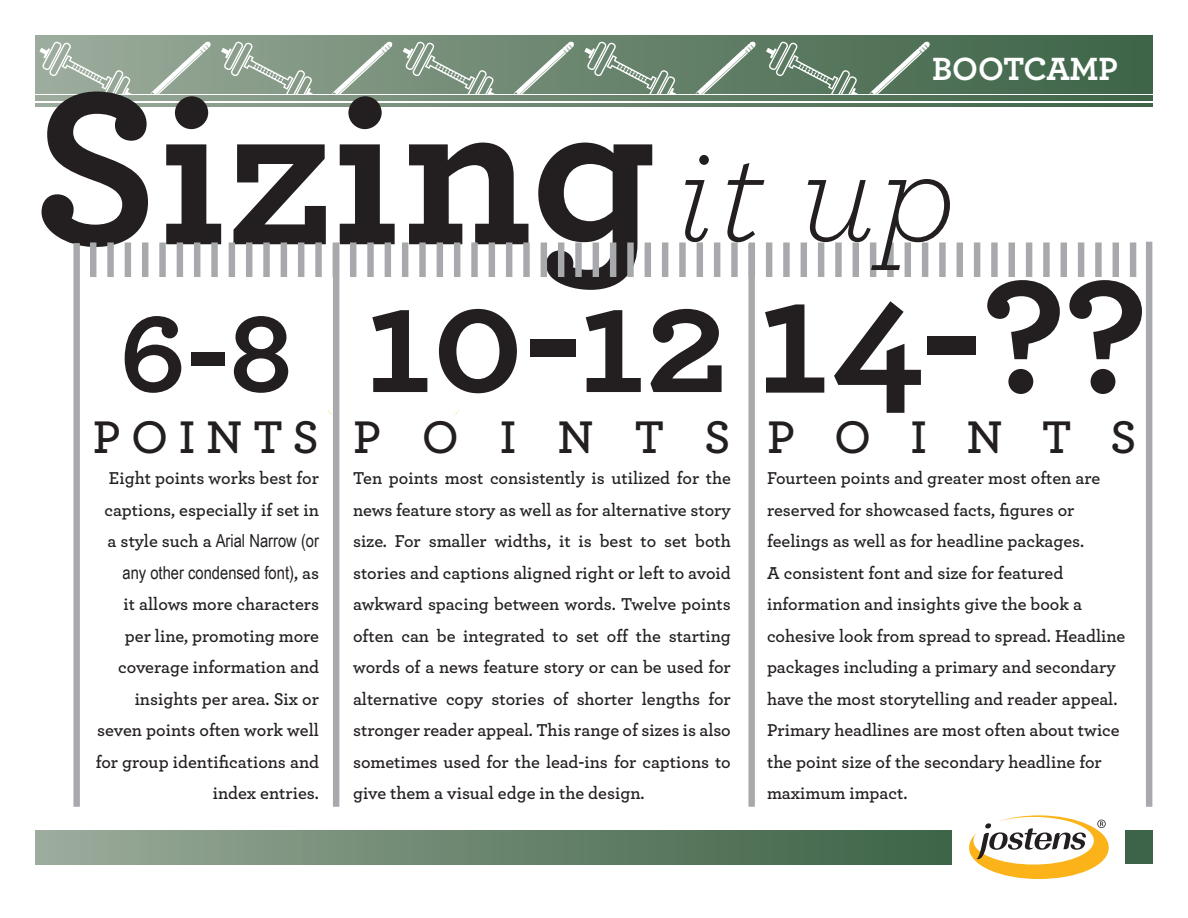
<style>
.page{position:relative;width:1188px;height:918px;background:#fff}
.page>*{position:absolute;margin:0;border:0;box-sizing:border-box;transform-origin:0 0}
.t1{font:700 228px "Archer";color:#231f20}
.t2{font:700 156px "Archer";color:#231f20}
.t3{font:italic 300 147px "Archer";color:#231f20}
.t4{font:700 117px "Archer";color:#231f20}
.t5{font:600 48px "Archer";letter-spacing:.815em;color:#231f20}
.t6{font:700 33.75px "Archer";letter-spacing:-.01em;color:#fff}
.t7{font:600 18px/31.5px "Archer";color:#231f20;text-align:right}
.s1{font-size:168px}
.s2{font-family:"Arial Narrow";font-weight:400}
</style>
<div class="page">
<div style="left:35px;top:36px;width:1118px;height:57px;background:linear-gradient(to right,#9baa9a,#3c6245)"></div>
<svg style="left:39px;top:41px;width:94px;height:55px;background:#a6b5a7"></svg>
<svg style="left:142px;top:41px;width:69px;height:55px;background:#9eae9f"></svg>
<svg style="left:221px;top:41px;width:94px;height:55px;background:#97a998"></svg>
<svg style="left:324px;top:41px;width:69px;height:55px;background:#8fa291"></svg>
<svg style="left:403px;top:41px;width:94px;height:55px;background:#899e8b"></svg>
<svg style="left:505px;top:41px;width:69px;height:55px;background:#819785"></svg>
<svg style="left:584px;top:41px;width:94px;height:55px;background:#7c9380"></svg>
<svg style="left:687px;top:41px;width:69px;height:55px;background:#748e79"></svg>
<svg style="left:766px;top:41px;width:164px;height:55px;background:#6c8871"></svg>
<svg style="left:35px;top:96px;width:1118px;height:5px;background:#6b866f"></svg>
<svg style="left:35px;top:103px;width:1118px;height:4px;background:#6b866f"></svg>
<svg style="left:969px;top:815px;width:140px;height:64px"></svg>
<div style="left:35px;top:830px;width:917px;height:34px;background:linear-gradient(to right,#9baa9a,#3c6245)"></div>
<div style="left:1125px;top:830px;width:28px;height:34px;background:#3d6448"></div>
<div style="left:333px;top:244px;width:6px;height:563px;background:#a8a9ad"></div>
<div style="left:90px;top:242px;width:6px;height:35px;background:#a8a9ad"></div>
<div style="left:107px;top:242px;width:7px;height:35px;background:#a8a9ad"></div>
<div style="left:125px;top:242px;width:6px;height:35px;background:#a8a9ad"></div>
<div style="left:142px;top:242px;width:6px;height:35px;background:#a8a9ad"></div>
<div style="left:159px;top:242px;width:7px;height:35px;background:#a8a9ad"></div>
<div style="left:177px;top:242px;width:6px;height:35px;background:#a8a9ad"></div>
<div style="left:194px;top:242px;width:6px;height:35px;background:#a8a9ad"></div>
<div style="left:211px;top:242px;width:7px;height:35px;background:#a8a9ad"></div>
<div style="left:229px;top:242px;width:6px;height:35px;background:#a8a9ad"></div>
<div style="left:246px;top:242px;width:6px;height:35px;background:#a8a9ad"></div>
<div style="left:263px;top:242px;width:7px;height:35px;background:#a8a9ad"></div>
<div style="left:281px;top:242px;width:6px;height:35px;background:#a8a9ad"></div>
<div style="left:298px;top:242px;width:6px;height:35px;background:#a8a9ad"></div>
<div style="left:315px;top:242px;width:7px;height:35px;background:#a8a9ad"></div>
<div style="left:333px;top:242px;width:6px;height:35px;background:#a8a9ad"></div>
<div style="left:350px;top:242px;width:6px;height:35px;background:#a8a9ad"></div>
<div style="left:367px;top:242px;width:7px;height:35px;background:#a8a9ad"></div>
<div style="left:385px;top:242px;width:6px;height:35px;background:#a8a9ad"></div>
<div style="left:402px;top:242px;width:6px;height:35px;background:#a8a9ad"></div>
<div style="left:419px;top:242px;width:7px;height:35px;background:#a8a9ad"></div>
<div style="left:437px;top:242px;width:6px;height:35px;background:#a8a9ad"></div>
<div style="left:454px;top:242px;width:6px;height:35px;background:#a8a9ad"></div>
<div style="left:471px;top:242px;width:7px;height:35px;background:#a8a9ad"></div>
<div style="left:489px;top:242px;width:6px;height:35px;background:#a8a9ad"></div>
<div style="left:506px;top:242px;width:6px;height:35px;background:#a8a9ad"></div>
<div style="left:523px;top:242px;width:7px;height:35px;background:#a8a9ad"></div>
<div style="left:541px;top:242px;width:6px;height:35px;background:#a8a9ad"></div>
<div style="left:558px;top:242px;width:6px;height:35px;background:#a8a9ad"></div>
<div style="left:575px;top:242px;width:7px;height:35px;background:#a8a9ad"></div>
<div style="left:593px;top:242px;width:6px;height:35px;background:#a8a9ad"></div>
<div style="left:610px;top:242px;width:6px;height:35px;background:#a8a9ad"></div>
<div style="left:627px;top:242px;width:7px;height:35px;background:#a8a9ad"></div>
<div style="left:645px;top:242px;width:6px;height:35px;background:#a8a9ad"></div>
<div style="left:662px;top:242px;width:6px;height:35px;background:#a8a9ad"></div>
<div style="left:679px;top:242px;width:7px;height:35px;background:#a8a9ad"></div>
<div style="left:697px;top:242px;width:6px;height:35px;background:#a8a9ad"></div>
<div style="left:714px;top:242px;width:6px;height:35px;background:#a8a9ad"></div>
<div style="left:731px;top:242px;width:7px;height:35px;background:#a8a9ad"></div>
<div style="left:749px;top:242px;width:6px;height:35px;background:#a8a9ad"></div>
<div style="left:766px;top:242px;width:6px;height:35px;background:#a8a9ad"></div>
<div style="left:783px;top:242px;width:7px;height:35px;background:#a8a9ad"></div>
<div style="left:801px;top:242px;width:6px;height:35px;background:#a8a9ad"></div>
<div style="left:818px;top:242px;width:6px;height:35px;background:#a8a9ad"></div>
<div style="left:835px;top:242px;width:7px;height:35px;background:#a8a9ad"></div>
<div style="left:853px;top:242px;width:6px;height:35px;background:#a8a9ad"></div>
<div style="left:870px;top:242px;width:6px;height:35px;background:#a8a9ad"></div>
<div style="left:887px;top:242px;width:7px;height:35px;background:#a8a9ad"></div>
<div style="left:905px;top:242px;width:6px;height:35px;background:#a8a9ad"></div>
<div style="left:922px;top:242px;width:6px;height:35px;background:#a8a9ad"></div>
<div style="left:939px;top:242px;width:7px;height:35px;background:#a8a9ad"></div>
<div style="left:957px;top:242px;width:6px;height:35px;background:#a8a9ad"></div>
<div style="left:974px;top:242px;width:6px;height:35px;background:#a8a9ad"></div>
<div style="left:991px;top:242px;width:7px;height:35px;background:#a8a9ad"></div>
<div style="left:1009px;top:242px;width:6px;height:35px;background:#a8a9ad"></div>
<div style="left:1026px;top:242px;width:6px;height:35px;background:#a8a9ad"></div>
<div style="left:1043px;top:242px;width:7px;height:35px;background:#a8a9ad"></div>
<div style="left:1061px;top:242px;width:6px;height:35px;background:#a8a9ad"></div>
<div style="left:1078px;top:242px;width:6px;height:35px;background:#a8a9ad"></div>
<div style="left:1095px;top:242px;width:7px;height:35px;background:#a8a9ad"></div>
<div style="left:1113px;top:242px;width:6px;height:35px;background:#a8a9ad"></div>
<div style="left:1130px;top:242px;width:6px;height:35px;background:#a8a9ad"></div>
<div style="left:73px;top:243px;width:7px;height:564px;background:#a8a9ad"></div>
<div style="left:748px;top:244px;width:7px;height:563px;background:#a8a9ad"></div>
<div style="left:1146px;top:242px;width:6px;height:565px;background:#a8a9ad"></div>
<p class="t6" style="left:932px;top:42px;width:188px">BOOTCAMP</p>
<p class="t1" style="left:32px;top:25px;width:627px">Sizing</p>
<p class="t4" style="left:120px;top:280px;width:175px">6-8</p>
<p class="t3" style="left:675px;top:100px;width:283px">it up</p>
<p class="t2" style="left:364px;top:242px;width:785px">10-12 <span class="s1">14-??</span></p>
<p class="t5" style="left:93px;top:406px;width:228px">POINTS</p>
<p class="t7" style="left:96px;top:462px;width:225px">Eight points works best for captions, especially if set in a style such a <span class="s2">Arial Narrow (or any other condensed font)</span>, as<br>it allows more characters per line, promoting more coverage information and insights per area. Six or seven points often work well for group identifications and index entries.</p>
<p class="t5" style="left:353px;top:406px;width:379px">POINTS</p>
<p class="t7" style="left:353px;top:462px;width:379px;text-align:justify">Ten points most consistently is utilized for the news feature story as well as for alternative story size. For smaller widths, it is best to set both stories and captions aligned right or left to avoid awkward spacing between words. Twelve points often can be integrated to set off the starting words of a news feature story or can be used for alternative copy stories of shorter lengths for stronger reader appeal. This range of sizes is also sometimes used for the lead-ins for captions to give them a visual edge in the design.</p>
<p class="t5" style="left:767px;top:406px;width:371px">POINTS</p>
<p class="t7" style="left:767px;top:462px;width:360px;text-align:left">Fourteen points and greater most often are reserved for showcased facts, figures or feelings as well as for headline packages.<br>A consistent font and size for featured information and insights give the book a cohesive look from spread to spread. Headline packages including a primary and secondary have the most storytelling and reader appeal.<br>Primary headlines are most often about twice the point size of the secondary headline for maximum impact.</p>
</div>
